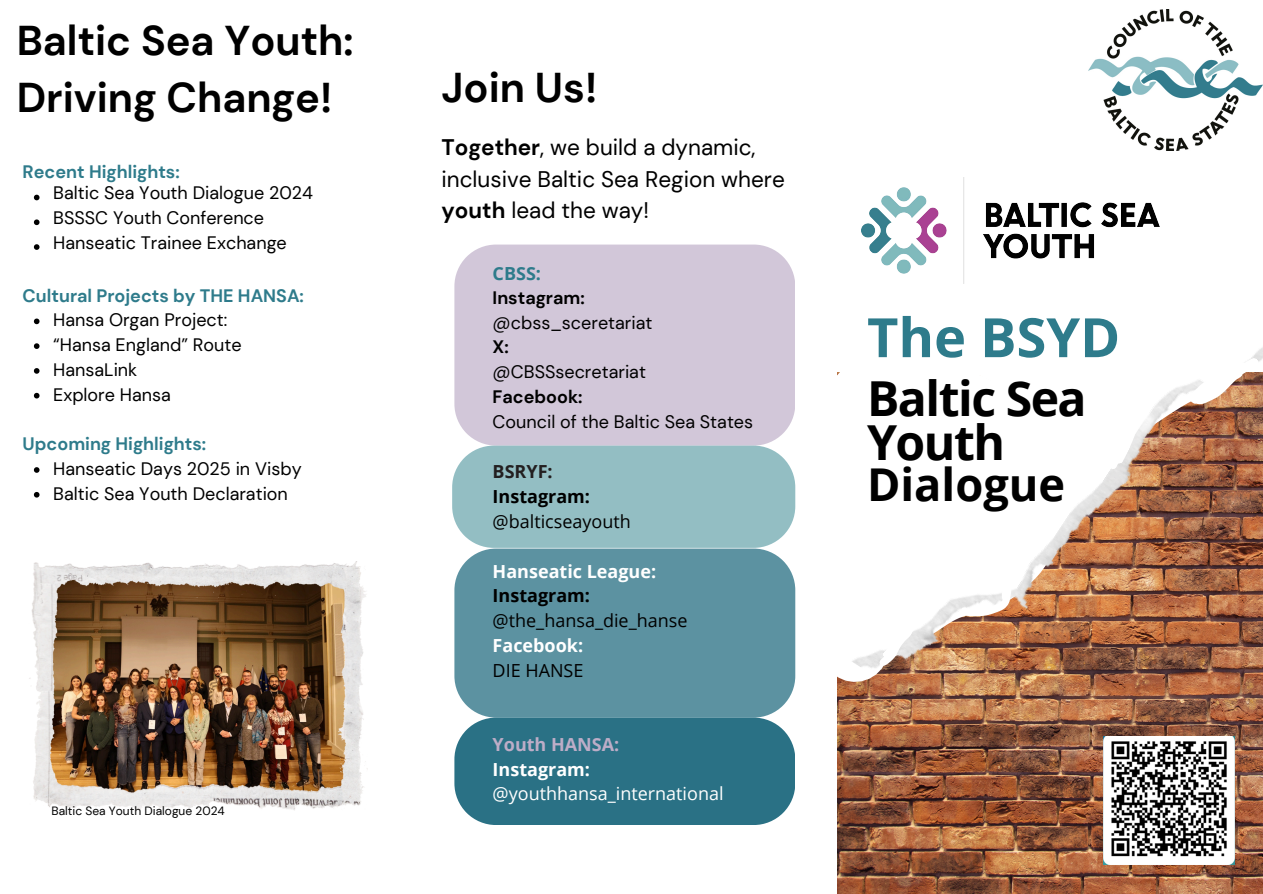
<style>
.page{position:relative;width:1263px;height:894px;background:#fff}
.page>*{position:absolute;margin:0;border:0;box-sizing:border-box;transform-origin:0 0}
.t1{font:700 54.15px "Open Sans";color:#2e7b8b}
.t2{font:700 48.15px/43.8px "Open Sans";letter-spacing:-.03em;color:#000}
.t3{font:700 45.15px "Open Sans";color:#000}
.t4{font:700 41.55px/57.3px "DM Sans";color:#000}
.t5{font:22.5px/31.5px "DM Sans";color:#000}
.t6{font:18px/24.6px "DM Sans";color:#000}
.t7{font:18px/24.8px "Open Sans";color:#000}
.t8{font:700 18px "DM Sans";color:#2e7b8b}
.t9{font:18px/24.8px "Open Sans";color:#fff}
.t10{font:12px "DM Sans";color:#000}
.s1{font-weight:700}
.s2{font-family:"Open Sans";font-weight:700;color:#2e7b8b}
.s3{font-weight:700;color:#231f20}
.s4{font-weight:700;color:#fff}
.s5{font-weight:700;color:#bdadc7}
</style>
<div class="page">
<img style="left:837px;top:775px;width:426px;height:118px">
<img style="left:1088px;top:10px;width:174px;height:109px">
<div style="left:454px;top:244px;width:197px;height:201px;background:#d2c7d9"></div>
<div style="left:452px;top:445px;width:199px;height:102px;background:#93bec3"></div>
<div style="left:454px;top:548px;width:197px;height:169px;background:#5c92a1"></div>
<img style="left:651px;top:119px;width:612px;height:656px">
<svg style="left:1132px;top:399px;width:6px;height:5px"></svg>
<svg style="left:1109px;top:424px;width:27px;height:45px"></svg>
<svg style="left:1190px;top:358px;width:68px;height:46px"></svg>
<svg style="left:961px;top:581px;width:50px;height:35px"></svg>
<svg style="left:956px;top:363px;width:83px;height:22px"></svg>
<svg style="left:879px;top:613px;width:44px;height:52px"></svg>
<svg style="left:818px;top:408px;width:35px;height:211px"></svg>
<img style="left:29px;top:561px;width:339px;height:250px">
<div style="left:454px;top:717px;width:341px;height:107px;background:#2a7185"></div>
<img style="left:1104px;top:735px;width:130px;height:129px">
<svg style="left:34px;top:195px;width:6px;height:5px"></svg>
<svg style="left:34px;top:219px;width:6px;height:6px"></svg>
<svg style="left:34px;top:244px;width:6px;height:6px"></svg>
<svg style="left:34px;top:318px;width:6px;height:6px"></svg>
<svg style="left:34px;top:343px;width:6px;height:6px"></svg>
<svg style="left:34px;top:368px;width:6px;height:5px"></svg>
<svg style="left:34px;top:393px;width:6px;height:5px"></svg>
<svg style="left:34px;top:467px;width:6px;height:5px"></svg>
<svg style="left:34px;top:492px;width:6px;height:5px"></svg>
<h4 class="t4" style="left:17px;top:12px;width:338px">Baltic Sea Youth:<br>Driving Change!</h4>
<p class="t8" style="left:23px;top:160px;width:159px">Recent Highlights:</p>
<p class="t6" style="left:53px;top:181px;width:261px">Baltic Sea Youth Dialogue 2024<br>BSSSC Youth Conference<br>Hanseatic Trainee Exchange</p>
<p class="t8" style="left:23px;top:284px;width:283px">Cultural Projects by THE HANSA:</p>
<p class="t6" style="left:53px;top:308px;width:176px">Hansa Organ Project:</p>
<h1 class="t6" style="left:53px;top:332px;width:190px">“Hansa England” Route</h1>
<h2 class="t6" style="left:53px;top:357px;width:86px">HansaLink</h2>
<p class="t6" style="left:53px;top:382px;width:119px">Explore Hansa</p>
<p class="t8" style="left:23px;top:432px;width:185px">Upcoming Highlights:</p>
<h1 class="t6" style="left:53px;top:456px;width:250px">Hanseatic Days 2025 in Visby</h1>
<h4 class="t6" style="left:53px;top:481px;width:236px">Baltic Sea Youth Declaration</h4>
<p class="t10" style="left:52px;top:803px;width:175px">Baltic Sea Youth Dialogue 2024</p>
<h4 class="t4" style="left:441px;top:59px;width:157px">Join Us!</h4>
<h4 class="t5" style="left:441px;top:132px;width:345px"><span class="s1">Together</span>, we build a dynamic, inclusive Baltic Sea Region where <span class="s1">youth</span> lead the way!</h4>
<p class="t6" style="left:493px;top:262px;width:262px"><span class="s2">CBSS:<br></span><span class="s1">Instagram:<br></span>@cbss_sceretariat<br><span class="s1">X:<br></span>@CBSSsecretariat<br><span class="s1">Facebook:<br></span>Council of the Baltic Sea States</p>
<p class="t7" style="left:493px;top:459px;width:140px"><span class="s3">BSRYF:<br></span><span class="s1">Instagram: </span>@balticseayouth</p>
<p class="t7" style="left:493px;top:558px;width:196px"><span class="s4">Hanseatic League:<br></span><span class="s1">Instagram: </span>@the_hansa_die_hanse<br><span class="s4">Facebook:<br></span>DIE HANSE</p>
<h3 class="t9" style="left:493px;top:731px;width:232px"><span class="s5">Youth HANSA:<br></span><span class="s1">Instagram: </span>@youthhansa_international</h3>
<p class="t1" style="left:867px;top:299px;width:255px">The BSYD</p>
<p class="t2" style="left:867px;top:375px;width:221px">Baltic Sea<br>Youth</p>
<p class="t3" style="left:867px;top:453px;width:200px">Dialogue</p>
</div>
